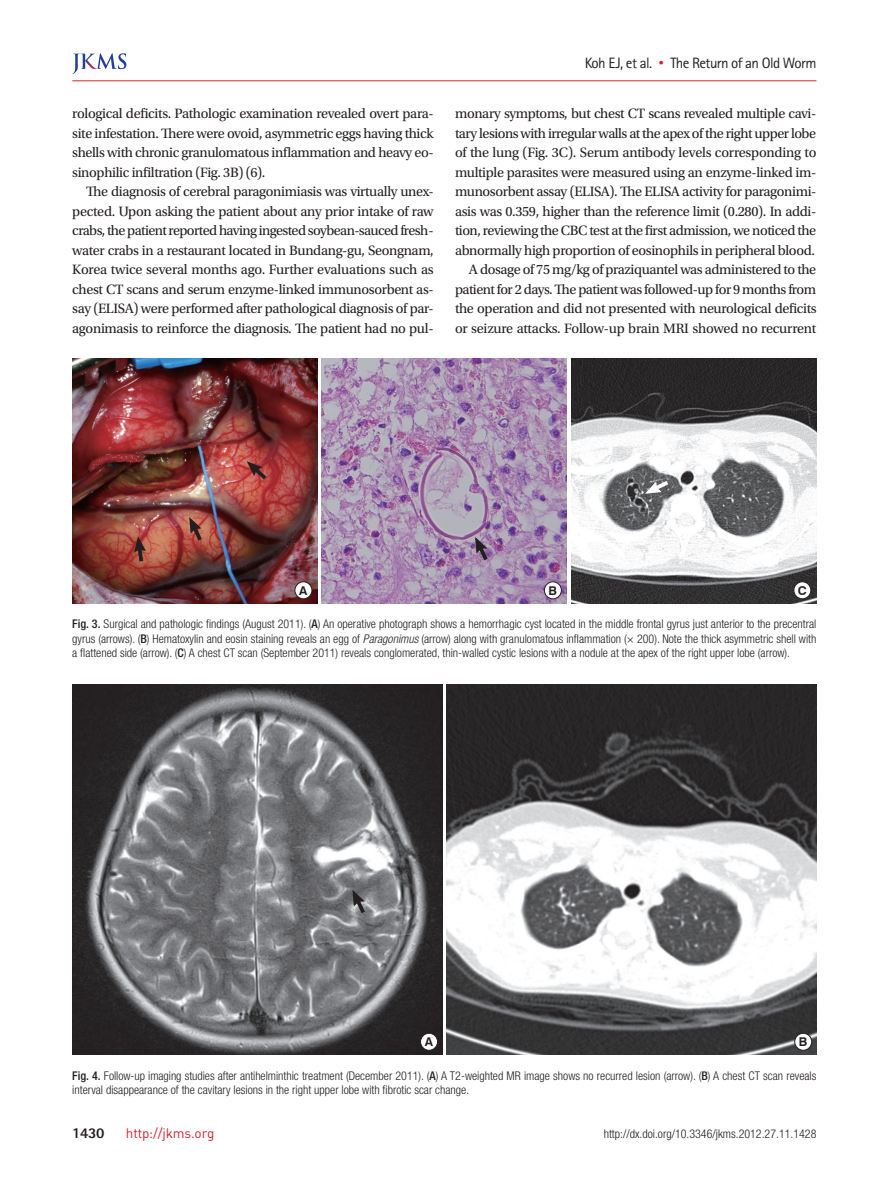
<style>
.page{position:relative;width:893px;height:1191px;background:#fff}
.page>*{position:absolute;margin:0;border:0;box-sizing:border-box;transform-origin:0 0}
.하시라{font:15px "Rotis Sans Serif Std";letter-spacing:-.04em;color:#231f20}
.t1{font:800 15px "Rotis Sans Serif Std";color:#231f20}
.본문{font:14.25px/19.5px "Utopia Std";letter-spacing:-.025em;color:#231f20;text-align:justify}
.t2{font:13.5px "Dinreg";letter-spacing:-.01em;color:#d1232a}
.t3{font:700 12.15px "Swiss 721 BT";color:#231f20}
.표_그림_캡션{font:300 condensed 12px/14.4px "Helvetica Neue LT Std";color:#231f20;text-align:justify}
.s1{font-family:"Dotum";color:#d1232a}
.s2{font-weight:500}
.s3{font-style:italic}
</style>
<div class="page">
<hr style="left:72px;top:80px;width:744px;height:1px;background:#d1232a">
<svg style="left:72px;top:53px;width:54px;height:21px"></svg>
<img style="left:72px;top:358px;width:245px;height:245px">
<div style="left:295px;top:582px;width:17px;height:17px;background:#fff;border-radius:50%"></div>
<div style="left:295px;top:581px;width:17px;height:18px;border:1px solid #231f20;border-radius:50%"></div>
<img style="left:571px;top:358px;width:245px;height:245px">
<div style="left:794px;top:582px;width:17px;height:17px;background:#fff;border-radius:50%"></div>
<div style="left:794px;top:581px;width:17px;height:18px;border:1px solid #231f20;border-radius:50%"></div>
<img style="left:322px;top:358px;width:245px;height:245px">
<div style="left:544px;top:582px;width:17px;height:17px;background:#fff;border-radius:50%"></div>
<div style="left:544px;top:581px;width:18px;height:18px;border:1px solid #231f20;border-radius:50%"></div>
<svg style="left:645px;top:477px;width:27px;height:18px"></svg>
<svg style="left:474px;top:536px;width:17px;height:28px"></svg>
<svg style="left:188px;top:517px;width:17px;height:27px"></svg>
<svg style="left:246px;top:460px;width:24px;height:23px"></svg>
<svg style="left:133px;top:536px;width:14px;height:29px"></svg>
<img style="left:72px;top:685px;width:370px;height:369px">
<img style="left:446px;top:685px;width:370px;height:369px">
<div style="left:420px;top:1033px;width:17px;height:17px;background:#fff;border-radius:50%"></div>
<div style="left:420px;top:1033px;width:18px;height:17px;border:1px solid #231f20;border-radius:50%"></div>
<div style="left:795px;top:1033px;width:17px;height:17px;background:#fff;border-radius:50%"></div>
<div style="left:794px;top:1033px;width:18px;height:17px;border:1px solid #231f20;border-radius:50%"></div>
<svg style="left:351px;top:889px;width:17px;height:28px"></svg>
<p class="본문" style="left:72px;top:104px;width:363px">rological deficits. Pathologic examination revealed overt para&shy;site infestation. There were ovoid, asymmetric eggs having thick shells with chronic granulomatous inflammation and heavy eo&shy;sinophilic infiltration (Fig. 3B) (6).</p>
<p class="본문" style="left:72px;top:182px;width:363px;text-indent:14px">The diagnosis of cerebral paragonimiasis was virtually unex&shy;pected. Upon asking the patient about any prior intake of raw crabs, the patient reported having ingested soybean-sauced fresh&shy;water crabs in a restaurant located in Bundang-gu, Seongnam, Korea twice several months ago. Further evaluations such as chest CT scans and serum enzyme-linked immunosorbent as&shy;say (ELISA) were performed after pathological diagnosis of par&shy;agonimasis to reinforce the diagnosis. The patient had no pul-</p>
<p class="하시라" style="left:585px;top:54px;width:233px">Koh EJ, et al. <span class="s1">•</span> The Return of an Old Worm</p>
<p class="본문" style="left:455px;top:104px;width:363px">monary symptoms, but chest CT scans revealed multiple cavi&shy;tary lesions with irregular walls at the apex of the right upper lobe of the lung (Fig. 3C). Serum antibody levels corresponding to multiple parasites were measured using an enzyme-linked im&shy;munosorbent assay (ELISA). The ELISA activity for paragonimi&shy;asis was 0.359, higher than the reference limit (0.280). In addi&shy;tion, reviewing the CBC test at the first admission, we noticed the abnormally high proportion of eosinophils in peripheral blood.</p>
<p class="본문" style="left:455px;top:260px;width:363px;text-indent:14px">A dosage of 75 mg/kg of praziquantel was administered to the patient for 2 days. The patient was followed-up for 9 months from the operation and did not presented with neurological deficits or seizure attacks. Follow-up brain MRI showed no recurrent</p>
<p class="t3" style="left:299px;top:583px;width:10px">A</p>
<p class="t3" style="left:549px;top:583px;width:10px">B</p>
<p class="t3" style="left:798px;top:583px;width:10px">C</p>
<p class="표_그림_캡션" style="left:72px;top:617px;width:746px"><span class="s2">Fig. 3.</span> Surgical and pathologic findings (August 2011). (<span class="s2">A</span>) An operative photograph shows a hemorrhagic cyst located in the middle frontal gyrus just anterior to the precentral gyrus (arrows). (<span class="s2">B</span>) Hematoxylin and eosin staining reveals an egg of <span class="s3">Paragonimus</span> (arrow) along with granulomatous inflammation (× 200). Note the thick asymmetric shell with a flattened side (arrow). (<span class="s2">C</span>) A chest CT scan (September 2011) reveals conglomerated, thin-walled cystic lesions with a nodule at the apex of the right upper lobe (arrow).</p>
<p class="t3" style="left:425px;top:1034px;width:10px">A</p>
<p class="t3" style="left:799px;top:1034px;width:10px">B</p>
<p class="표_그림_캡션" style="left:72px;top:1068px;width:746px"><span class="s2">Fig. 4.</span> Follow-up imaging studies after antihelminthic treatment (December 2011). (<span class="s2">A</span>) A T2-weighted MR image shows no recurred lesion (arrow). (<span class="s2">B</span>) A chest CT scan reveals interval disappearance of the cavitary lesions in the right upper lobe with fibrotic scar change.</p>
<p class="t1" style="left:72px;top:1123px;width:34px">1430</p>
<p class="t2" style="left:126px;top:1124px;width:90px">http://jkms.org</p>
<p class="표_그림_캡션" style="left:604px;top:1126px;width:214px">http://dx.doi.org/10.3346/jkms.2012.27.11.1428</p>
</div>
